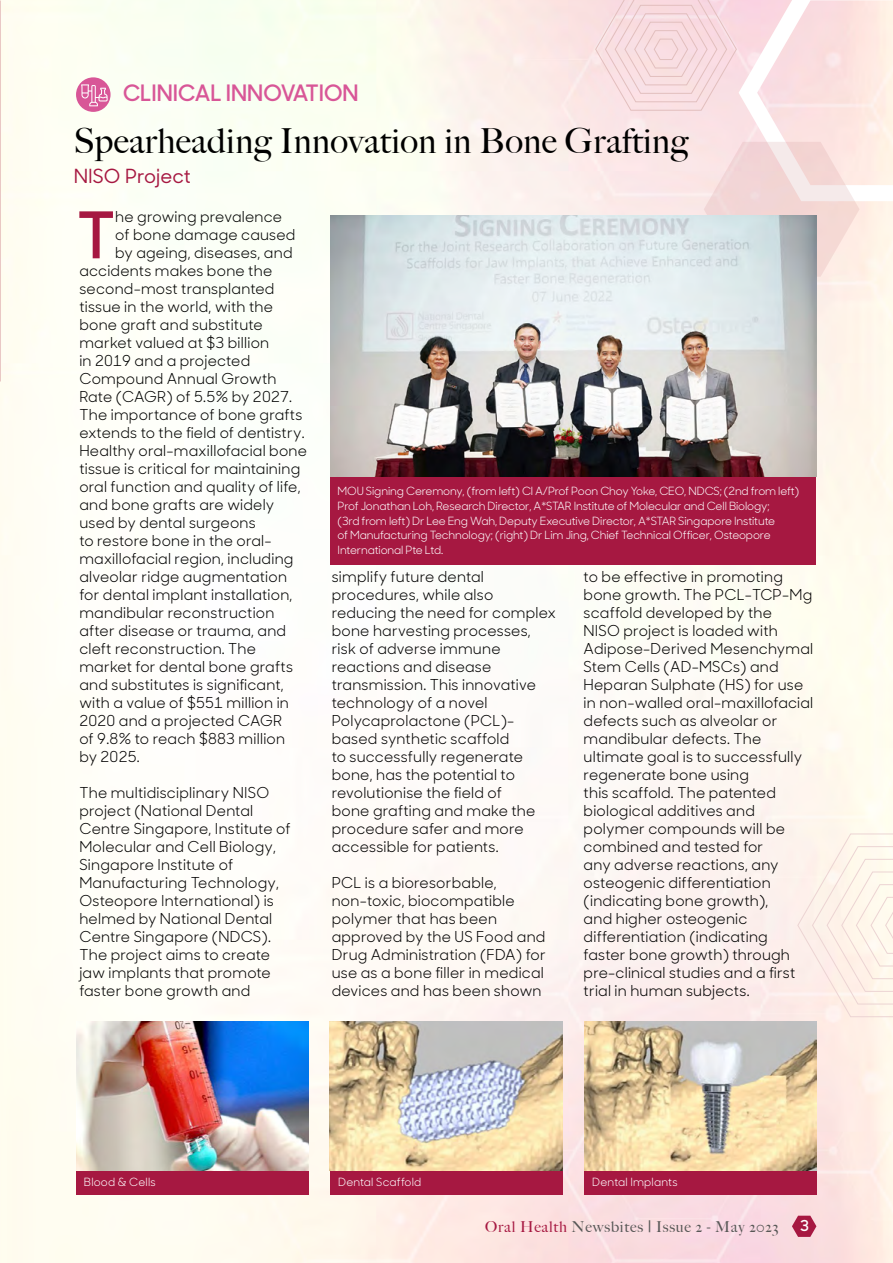
<style>
.page{position:relative;width:893px;height:1263px;background:#fff}
.page>*{position:absolute;margin:0;border:0;box-sizing:border-box;transform-origin:0 0}
.t1{font:600 64.35px "Sharp Sans Display No 1";color:#a61841}
.t2{font:500 34.5px "Big Caslon";letter-spacing:.01em;color:#000}
.t3{font:600 22.5px "Sharp Sans Display No 1";color:#d85697}
.t4{font:500 19.5px "Sharp Sans No 1";color:#a61841}
.t5{font:15px/18px "Sharp Sans Display No 1";letter-spacing:.015em;color:#000}
.t6{font:500 15px "Big Caslon";letter-spacing:.05em;color:#575756}
.t7{font:600 15px "Sharp Sans Display No 1";color:#fff}
.t8{font:11.25px/15px "Sharp Sans Display No 1";letter-spacing:-.01em;color:#fff}
.t9{font:11.25px "Sharp Sans Display No 1";letter-spacing:.015em;color:#fff}
.s1{color:#a61841}
</style>
<div class="page">
<img style="left:0;top:0;width:893px;height:1263px">
<div style="left:584px;top:1169px;width:232px;height:26px;background:#a61841"></div>
<div style="left:77px;top:1169px;width:232px;height:26px;background:#a61841"></div>
<div style="left:330px;top:1169px;width:233px;height:26px;background:#a61841"></div>
<div style="left:330px;top:473px;width:486px;height:91px;background:#a61841"></div>
<svg style="left:792px;top:1216px;width:24px;height:21px"></svg>
<svg style="left:76px;top:77px;width:35px;height:35px"></svg>
<svg style="left:81px;top:84px;width:27px;height:22px"></svg>
<svg style="left:595px;top:0;width:298px;height:277px;background:#f9e2e2"></svg>
<svg style="left:797px;top:833px;width:96px;height:185px;background:#fcf1e8"></svg>
<img style="left:584px;top:1022px;width:232px;height:148px">
<img style="left:77px;top:1022px;width:232px;height:148px">
<img style="left:330px;top:1022px;width:233px;height:148px">
<img style="left:330px;top:215px;width:486px;height:261px">
<h3 class="t3" style="left:123px;top:76px;width:237px">CLINICAL INNOVATION</h3>
<h2 class="t2" style="left:74px;top:113px;width:616px">Spearheading Innovation in Bone Grafting</h2>
<h3 class="t4" style="left:74px;top:162px;width:119px">NISO Project</h3>
<h1 class="t1" style="left:77px;top:185px;width:40px">T</h1>
<p class="t5" style="left:115px;top:207px;width:168px">he growing prevalence</p>
<p class="t5" style="left:115px;top:225px;width:182px">of bone damage caused</p>
<p class="t5" style="left:115px;top:243px;width:179px">by ageing, diseases, and</p>
<p class="t5" style="left:79px;top:261px;width:194px">accidents makes bone the</p>
<p class="t5" style="left:79px;top:279px;width:197px">second-most transplanted</p>
<p class="t5" style="left:79px;top:297px;width:195px">tissue in the world, with the</p>
<p class="t5" style="left:79px;top:315px;width:185px">bone graft and substitute</p>
<p class="t5" style="left:79px;top:333px;width:191px">market valued at $3 billion</p>
<p class="t5" style="left:79px;top:351px;width:172px">in 2019 and a projected</p>
<p class="t5" style="left:79px;top:369px;width:199px">Compound Annual Growth</p>
<p class="t5" style="left:79px;top:387px;width:214px">Rate (CAGR) of 5.5% by 2027.</p>
<p class="t5" style="left:79px;top:405px;width:225px">The importance of bone grafts</p>
<p class="t5" style="left:79px;top:423px;width:227px">extends to the field of dentistry.</p>
<p class="t5" style="left:79px;top:441px;width:229px">Healthy oral-maxillofacial bone</p>
<p class="t5" style="left:79px;top:459px;width:222px">tissue is critical for maintaining</p>
<p class="t5" style="left:79px;top:477px;width:223px">oral function and quality of life,</p>
<p class="t5" style="left:79px;top:495px;width:196px">and bone grafts are widely</p>
<p class="t5" style="left:79px;top:513px;width:178px">used by dental surgeons</p>
<p class="t5" style="left:79px;top:531px;width:194px">to restore bone in the oral-</p>
<p class="t5" style="left:79px;top:549px;width:216px">maxillofacial region, including</p>
<p class="t5" style="left:79px;top:567px;width:209px">alveolar ridge augmentation</p>
<p class="t5" style="left:79px;top:585px;width:215px">for dental implant installation,</p>
<p class="t5" style="left:79px;top:603px;width:197px">mandibular reconstruction</p>
<p class="t5" style="left:79px;top:621px;width:208px">after disease or trauma, and</p>
<p class="t5" style="left:79px;top:639px;width:178px">cleft reconstruction. The</p>
<p class="t5" style="left:79px;top:657px;width:215px">market for dental bone grafts</p>
<p class="t5" style="left:79px;top:675px;width:206px">and substitutes is significant,</p>
<p class="t5" style="left:79px;top:693px;width:211px">with a value of $551 million in</p>
<p class="t5" style="left:79px;top:711px;width:204px">2020 and a projected CAGR</p>
<p class="t5" style="left:79px;top:729px;width:207px">of 9.8% to reach $883 million</p>
<p class="t5" style="left:79px;top:747px;width:62px">by 2025.</p>
<p class="t5" style="left:79px;top:783px;width:213px">The multidisciplinary NISO project (National Dental<br>Centre Singapore, Institute of<br>Molecular and Cell Biology,<br>Singapore Institute of<br>Manufacturing Technology,<br>Osteopore International) is helmed by National Dental<br>Centre Singapore (NDCS).<br>The project aims to create jaw implants that promote faster bone growth and</p>
<p class="t8" style="left:338px;top:482px;width:463px">MOU Signing Ceremony, (from left) Cl A/Prof Poon Choy Yoke, CEO, NDCS; (2nd from left)<br>Prof Jonathan Loh, Research Director, A*STAR Institute of Molecular and Cell Biology;<br>(3rd from left) Dr Lee Eng Wah, Deputy Executive Director, A*STAR Singapore Institute<br>of Manufacturing Technology; (right) Dr Lim Jing, Chief Technical Officer, Osteopore International Pte Ltd.</p>
<p class="t5" style="left:332px;top:567px;width:226px">simplify future dental procedures, while also reducing the need for complex bone harvesting processes, risk of adverse immune reactions and disease transmission. This innovative technology of a novel<br>Polycaprolactone (PCL)- based synthetic scaffold<br>to successfully regenerate bone, has the potential to revolutionise the field of<br>bone grafting and make the procedure safer and more accessible for patients.</p>
<p class="t5" style="left:332px;top:873px;width:216px">PCL is a bioresorbable, non-toxic, biocompatible polymer that has been approved by the US Food and<br>Drug Administration (FDA) for use as a bone filler in medical devices and has been shown</p>
<p class="t5" style="left:584px;top:567px;width:231px">to be effective in promoting bone growth. The PCL-TCP-Mg scaffold developed by the<br>NISO project is loaded with<br>Adipose-Derived Mesenchymal<br>Stem Cells (AD-MSCs) and<br>Heparan Sulphate (HS) for use in non-walled oral-maxillofacial defects such as alveolar or mandibular defects. The ultimate goal is to successfully regenerate bone using<br>this scaffold. The patented biological additives and polymer compounds will be combined and tested for<br>any adverse reactions, any osteogenic differentiation (indicating bone growth),<br>and higher osteogenic differentiation (indicating faster bone growth) through pre-clinical studies and a first trial in human subjects.</p>
<p class="t9" style="left:84px;top:1173px;width:73px">Blood &amp; Cells</p>
<p class="t9" style="left:338px;top:1173px;width:85px">Dental Scaffold</p>
<p class="t9" style="left:592px;top:1173px;width:87px">Dental Implants</p>
<p class="t6" style="left:485px;top:1214px;width:295px"><span class="s1">Oral Health</span> Newsbites | Issue 2 - May 2023</p>
<p class="t7" style="left:800px;top:1214px;width:10px">3</p>
</div>
